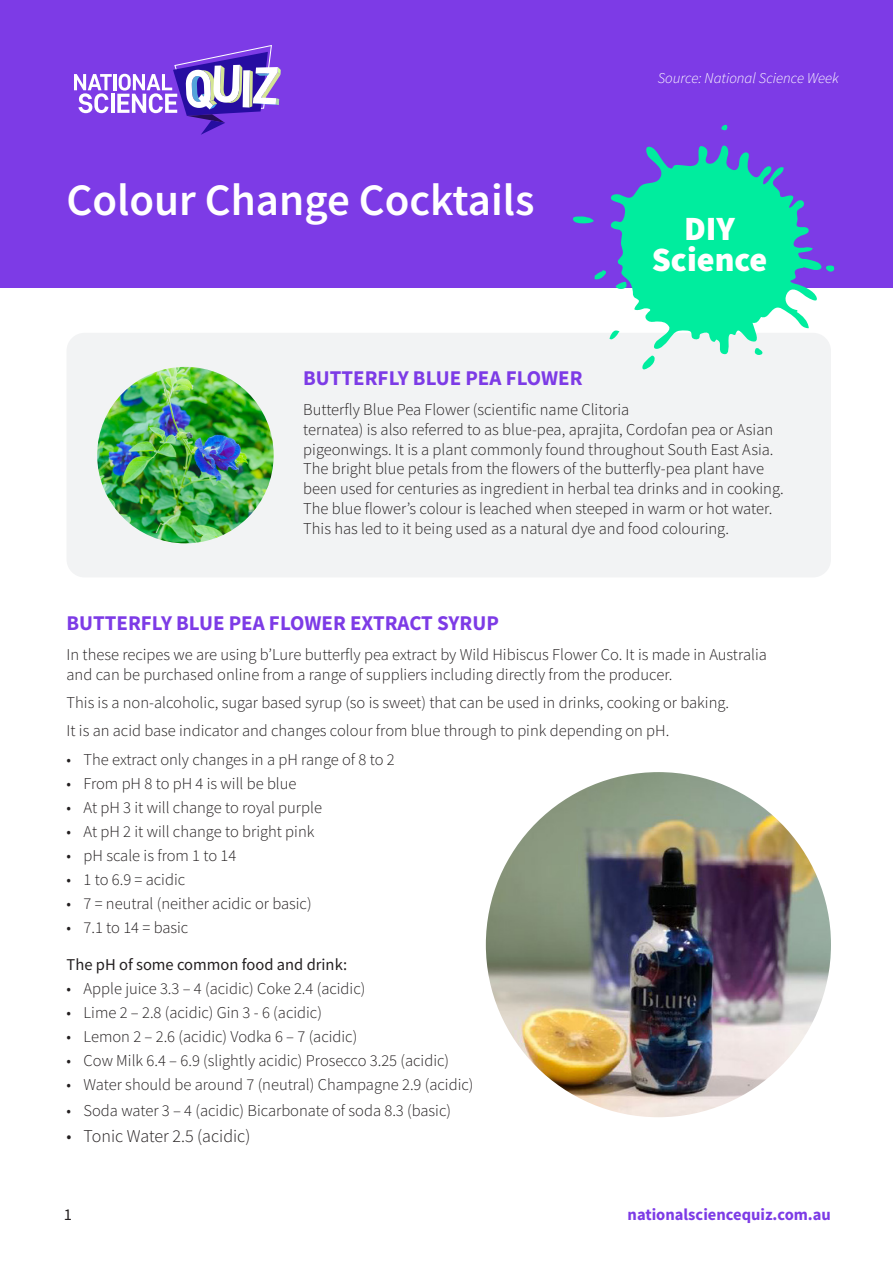
<style>
.page{position:relative;width:893px;height:1263px;background:#fff}
.page>*{position:absolute;margin:0;border:0;box-sizing:border-box;transform-origin:0 0}
.t1{font:600 45px "Source Sans Pro";color:#fff}
.t2{font:900 34.05px/31.5px "Source Sans Pro";color:#fff;text-align:center}
.t3{font:700 21px "Source Sans Pro";color:#7d3be6}
.t4{font:300 18px "Source Sans Pro";color:#231f20}
.t5{font:300 16.5px/19.8px "Source Sans Pro";color:#231f20}
.t6{font:16.5px "Source Sans Pro";color:#231f20}
.t7{font:700 16.5px "Source Sans Pro";color:#7d3be6}
.t8{font:italic 300 15px "Source Sans Pro";color:#fff}
</style>
<div class="page">
<div style="left:0;top:0;width:893px;height:287px;background:#7d3be6"></div>
<svg style="left:74px;top:45px;width:207px;height:90px"></svg>
<img style="left:486px;top:772px;width:345px;height:345px;border-radius:173px">
<div style="left:67px;top:333px;width:764px;height:244px;background:#f2f3f4;border-radius:18px"></div>
<img style="left:97px;top:367px;width:177px;height:176px;border-radius:88px">
<svg style="left:721px;top:125px;width:6px;height:6px"></svg>
<svg style="left:572px;top:145px;width:262px;height:225px"></svg>
<p class="t1" style="left:67px;top:170px;width:469px">Colour Change Cocktails</p>
<p class="t8" style="left:658px;top:69px;width:183px">Source: National Science Week</p>
<p class="t2" style="left:652px;top:212px;width:117px">DIY<br>Science</p>
<p class="t3" style="left:303px;top:363px;width:281px">BUTTERFLY BLUE PEA FLOWER</p>
<p class="t5" style="left:303px;top:400px;width:482px">Butterfly Blue Pea Flower (scientific name Clitoria<br>ternatea) is also referred to as blue-pea, aprajita, Cordofan pea or Asian pigeonwings. It is a plant commonly found throughout South East Asia.<br>The bright blue petals from the flowers of the butterfly-pea plant have been used for centuries as ingredient in herbal tea drinks and in cooking.<br>The blue flower’s colour is leached when steeped in warm or hot water.<br>This has led to it being used as a natural dye and food colouring.</p>
<p class="t3" style="left:67px;top:608px;width:434px">BUTTERFLY BLUE PEA FLOWER EXTRACT SYRUP</p>
<p class="t5" style="left:67px;top:644px;width:702px">In these recipes we are using b’Lure butterfly pea extract by Wild Hibiscus Flower Co. It is made in Australia and can be purchased online from a range of suppliers including directly from the producer.</p>
<p class="t5" style="left:67px;top:692px;width:664px">This is a non-alcoholic, sugar based syrup (so is sweet) that can be used in drinks, cooking or baking.</p>
<p class="t5" style="left:67px;top:721px;width:604px">It is an acid base indicator and changes colour from blue through to pink depending on pH.</p>
<p class="t5" style="left:67px;top:749px;width:330px">• The extract only changes in a pH range of 8 to 2</p>
<p class="t5" style="left:67px;top:773px;width:232px">• From pH 8 to pH 4 is will be blue</p>
<p class="t5" style="left:67px;top:797px;width:257px">• At pH 3 it will change to royal purple</p>
<p class="t5" style="left:67px;top:821px;width:249px">• At pH 2 it will change to bright pink</p>
<p class="t5" style="left:67px;top:845px;width:171px">• pH scale is from 1 to 14</p>
<p class="t5" style="left:67px;top:869px;width:120px">• 1 to 6.9 = acidic</p>
<p class="t5" style="left:67px;top:893px;width:247px">• 7 = neutral (neither acidic or basic)</p>
<p class="t5" style="left:67px;top:917px;width:123px">• 7.1 to 14 = basic</p>
<p class="t6" style="left:67px;top:954px;width:282px">The pH of some common food and drink:</p>
<p class="t5" style="left:67px;top:978px;width:300px">• Apple juice 3.3 – 4 (acidic) Coke 2.4 (acidic)</p>
<p class="t5" style="left:67px;top:1002px;width:257px">• Lime 2 – 2.8 (acidic) Gin 3 - 6 (acidic)</p>
<p class="t5" style="left:67px;top:1026px;width:292px">• Lemon 2 – 2.6 (acidic) Vodka 6 – 7 (acidic)</p>
<p class="t5" style="left:67px;top:1050px;width:384px">• Cow Milk 6.4 – 6.9 (slightly acidic) Prosecco 3.25 (acidic)</p>
<p class="t5" style="left:67px;top:1074px;width:408px">• Water should be around 7 (neutral) Champagne 2.9 (acidic)</p>
<p class="t5" style="left:67px;top:1100px;width:386px">• Soda water 3 – 4 (acidic) Bicarbonate of soda 8.3 (basic)</p>
<p class="t4" style="left:67px;top:1125px;width:185px">• Tonic Water 2.5 (acidic)</p>
<p class="t6" style="left:64px;top:1204px;width:10px">1</p>
<p class="t7" style="left:628px;top:1204px;width:205px">nationalsciencequiz.com.au</p>
</div>
